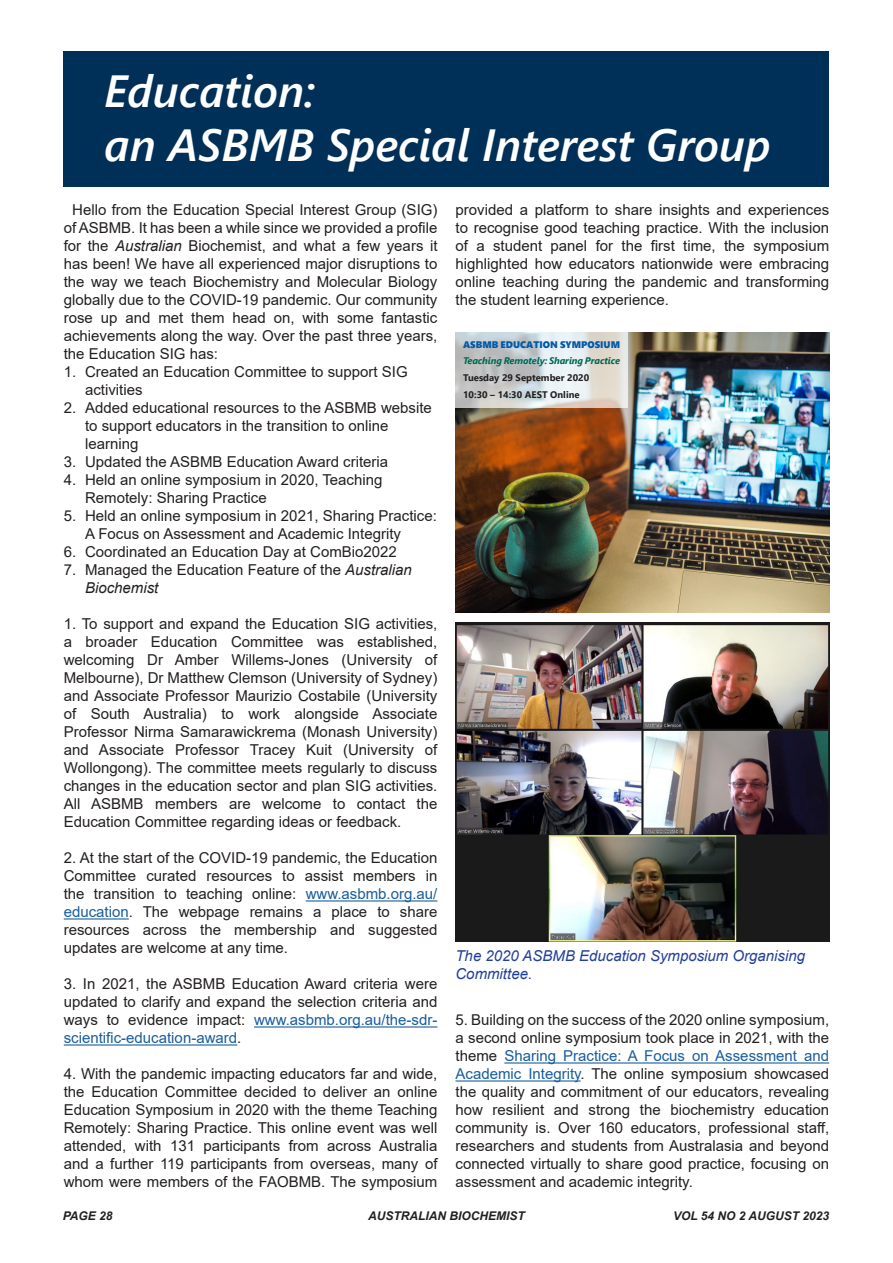
<style>
.page{position:relative;width:893px;height:1263px;background:#fff}
.page>*{position:absolute;margin:0;border:0;box-sizing:border-box;transform-origin:0 0}
.t1{font:italic 600 45px/54px "Segoe UI";color:#fff}
.t2{font:15px/18px "Arial";color:#231f20;text-align:justify}
.t3{font:italic 15px/18px "Arial";color:#223f99}
.t4{font:italic 700 12px "Arial";color:#231f20}
.t5{font:700 9.6px "Segoe UI";color:#231f20}
.t6{font:italic 700 9.6px "Segoe UI";letter-spacing:-.01em;color:#006853}
.t7{font:9.6px "Segoe UI Black";color:#015aaa}
.s1{font-style:italic}
.s2{color:#175d9e}
</style>
<div class="page">
<div style="left:64px;top:51px;width:765px;height:136px;background:#003057"></div>
<hr style="left:306px;top:900px;width:131px;height:1px;background:#175d9e">
<hr style="left:64px;top:918px;width:65px;height:1px;background:#175d9e">
<hr style="left:254px;top:1026px;width:183px;height:1px;background:#175d9e">
<hr style="left:64px;top:1044px;width:173px;height:1px;background:#175d9e">
<hr style="left:504px;top:1062px;width:325px;height:1px;background:#175d9e">
<hr style="left:455px;top:1080px;width:126px;height:1px;background:#175d9e">
<img style="left:456px;top:332px;width:374px;height:280px">
<svg style="left:455px;top:332px;width:173px;height:76px;background:#d4d6d6"></svg>
<img style="left:455px;top:623px;width:374px;height:319px">
<p class="t1" style="left:104px;top:57px;width:668px">Education:<br>an ASBMB Special Interest Group</p>
<p class="t2" style="left:64px;top:201px;width:375px;text-indent:9px">Hello from the Education Special Interest Group (SIG) of ASBMB. It has been a while since we provided a profile for the <span class="s1">Australian</span> Biochemist, and what a few years it has been! We have all experienced major disruptions to the way we teach Biochemistry and Molecular Biology globally due to the COVID-19 pandemic. Our community rose up and met them head on, with some fantastic achievements along the way. Over the past three years, the Education SIG has:</p>
<p class="t2" style="left:85px;top:363px;width:324px;text-indent:-21px">1. Created an Education Committee to support SIG activities</p>
<p class="t2" style="left:85px;top:399px;width:348px;text-align:left;text-indent:-21px">2. Added educational resources to the ASBMB website to support educators in the transition to online learning</p>
<p class="t2" style="left:64px;top:453px;width:326px">3. Updated the ASBMB Education Award criteria</p>
<p class="t2" style="left:85px;top:471px;width:299px;text-indent:-21px">4. Held an online symposium in 2020, Teaching<br>Remotely: Sharing Practice</p>
<p class="t2" style="left:85px;top:507px;width:353px;text-indent:-21px">5. Held an online symposium in 2021, Sharing Practice:<br>A Focus on Assessment and Academic Integrity</p>
<p class="t2" style="left:64px;top:543px;width:335px">6. Coordinated an Education Day at ComBio2022</p>
<p class="t2" style="left:85px;top:561px;width:328px;text-indent:-21px">7. Managed the Education Feature of the <span class="s1">Australian<br>Biochemist</span></p>
<p class="t2" style="left:64px;top:615px;width:375px">1. To support and expand the Education SIG activities, a broader Education Committee was established, welcoming Dr Amber Willems-Jones (University of Melbourne), Dr Matthew Clemson (University of Sydney) and Associate Professor Maurizio Costabile (University of South Australia) to work alongside Associate Professor Nirma Samarawickrema (Monash University) and Associate Professor Tracey Kuit (University of Wollongong). The committee meets regularly to discuss changes in the education sector and plan SIG activities.<br>All ASBMB members are welcome to contact the Education Committee regarding ideas or feedback.</p>
<p class="t2" style="left:64px;top:849px;width:375px">2. At the start of the COVID-19 pandemic, the Education Committee curated resources to assist members in the transition to teaching online: <span class="s2">www.asbmb.org.au/ education</span>. The webpage remains a place to share resources across the membership and suggested updates are welcome at any time.</p>
<p class="t2" style="left:64px;top:975px;width:375px">3. In 2021, the ASBMB Education Award criteria were updated to clarify and expand the selection criteria and ways to evidence impact: <span class="s2">www.asbmb.org.au/the-sdr&shy;scientific-education-award</span>.</p>
<p class="t2" style="left:64px;top:1065px;width:375px">4. With the pandemic impacting educators far and wide, the Education Committee decided to deliver an online Education Symposium in 2020 with the theme Teaching Remotely: Sharing Practice. This online event was well attended, with 131 participants from across Australia and a further 119 participants from overseas, many of whom were members of the FAOBMB. The symposium</p>
<p class="t2" style="left:455px;top:201px;width:375px">provided a platform to share insights and experiences to recognise good teaching practice. With the inclusion of a student panel for the first time, the symposium highlighted how educators nationwide were embracing online teaching during the pandemic and transforming the student learning experience.</p>
<p class="t7" style="left:463px;top:338px;width:158px">ASBMB EDUCATION SYMPOSIUM</p>
<p class="t6" style="left:463px;top:352px;width:158px">Teaching Remotely: Sharing Practice</p>
<p class="t5" style="left:463px;top:369px;width:128px">Tuesday 29 September 2020</p>
<p class="t5" style="left:463px;top:385px;width:118px">10:30 – 14:30 AEST Online</p>
<p class="t3" style="left:455px;top:947px;width:351px">The 2020 ASBMB Education Symposium Organising<br>Committee.</p>
<p class="t2" style="left:455px;top:1011px;width:375px">5. Building on the success of the 2020 online symposium, a second online symposium took place in 2021, with the theme <span class="s2">Sharing Practice: A Focus on Assessment and Academic Integrity</span>. The online symposium showcased the quality and commitment of our educators, revealing how resilient and strong the biochemistry education community is. Over 160 educators, professional staff, researchers and students from Australasia and beyond connected virtually to share good practice, focusing on assessment and academic integrity.</p>
<p class="t4" style="left:63px;top:1208px;width:51px">PAGE 28</p>
<p class="t4" style="left:368px;top:1208px;width:158px">AUSTRALIAN BIOCHEMIST</p>
<p class="t4" style="left:673px;top:1208px;width:158px">VOL 54 NO 2 AUGUST 2023</p>
</div>
